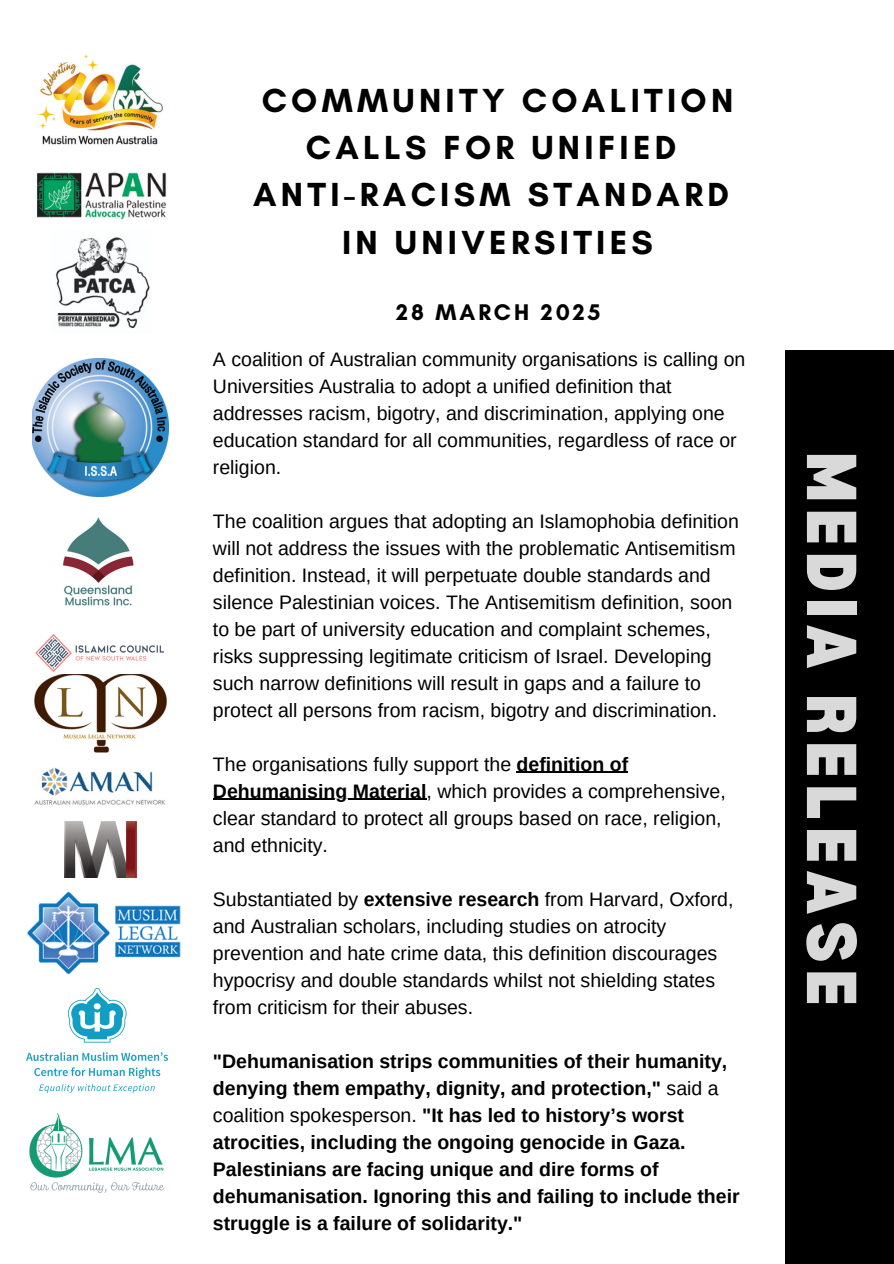
<style>
.page{position:relative;width:894px;height:1264px;background:#fff}
.page>*{position:absolute;margin:0;border:0;box-sizing:border-box;transform-origin:0 0}
.t1{font:900 semi-condensed 69px "Bernoru";letter-spacing:.1em;color:#d9d9d9}
.t2{font:700 34.05px/47.2px "Glacial Indifference";letter-spacing:.125em;color:#000;text-align:center}
.t3{font:700 23.1px "Glacial Indifference";letter-spacing:.125em;color:#000}
.t4{font:19.5px/27px "Arimo";color:#000}
.t5{font:700 19.5px/27px "Arimo";color:#000}
.s1{font-weight:700}
.s2{font-weight:400}
</style>
<div class="page">
<img style="left:26px;top:891px;width:155px;height:83px">
<img style="left:32px;top:54px;width:136px;height:751px">
<img style="left:64px;top:821px;width:72px;height:56px">
<hr style="left:516px;top:771px;width:112px;height:2px;background:#000">
<hr style="left:213px;top:798px;width:213px;height:2px;background:#000">
<img style="left:29px;top:1113px;width:136px;height:81px">
<img style="left:27px;top:988px;width:140px;height:104px">
<div style="left:785px;top:350px;width:108px;height:913px;background:#000"></div>
<p class="t2" style="left:253px;top:76px;width:481px">COMMUNITY COALITION<br>CALLS FOR UNIFIED<br>ANTI-RACISM STANDARD<br>IN UNIVERSITIES</p>
<p class="t3" style="left:396px;top:298px;width:205px">28 MARCH 2025</p>
<p class="t4" style="left:213px;top:345px;width:534px">A coalition of Australian community organisations is calling on Universities Australia to adopt a unified definition that addresses racism, bigotry, and discrimination, applying one education standard for all communities, regardless of race or religion.</p>
<p class="t4" style="left:213px;top:507px;width:527px">The coalition argues that adopting an Islamophobia definition will not address the issues with the problematic Antisemitism definition. Instead, it will perpetuate double standards and silence Palestinian voices. The Antisemitism definition, soon to be part of university education and complaint schemes, risks suppressing legitimate criticism of Israel. Developing such narrow definitions will result in gaps and a failure to protect all persons from racism, bigotry and discrimination.</p>
<p class="t4" style="left:213px;top:750px;width:416px">The organisations fully support the <span class="s1">definition of</span></p>
<p class="t4" style="left:213px;top:777px;width:514px"><span class="s1">Dehumanising Material</span>, which provides a comprehensive, clear standard to protect all groups based on race, religion, and ethnicity.</p>
<p class="t4" style="left:213px;top:885px;width:522px">Substantiated by <span class="s1">extensive research</span> from Harvard, Oxford,</p>
<p class="t4" style="left:213px;top:912px;width:505px">and Australian scholars, including studies on atrocity prevention and hate crime data, this definition discourages hypocrisy and double standards whilst not shielding states from criticism for their abuses.</p>
<p class="t5" style="left:213px;top:1047px;width:515px">"Dehumanisation strips communities of their humanity, denying them empathy, dignity, and protection," <span class="s2">said a</span></p>
<p class="t5" style="left:213px;top:1101px;width:528px"><span class="s2">coalition spokesperson.</span> "It has led to history’s worst atrocities, including the ongoing genocide in Gaza.<br>Palestinians are facing unique and dire forms of dehumanisation. Ignoring this and failing to include their struggle is a failure of solidarity."</p>
<p class="t1" style="left:870px;top:452px;width:555px;rotate:90deg">MEDIA RELEASE</p>
</div>
